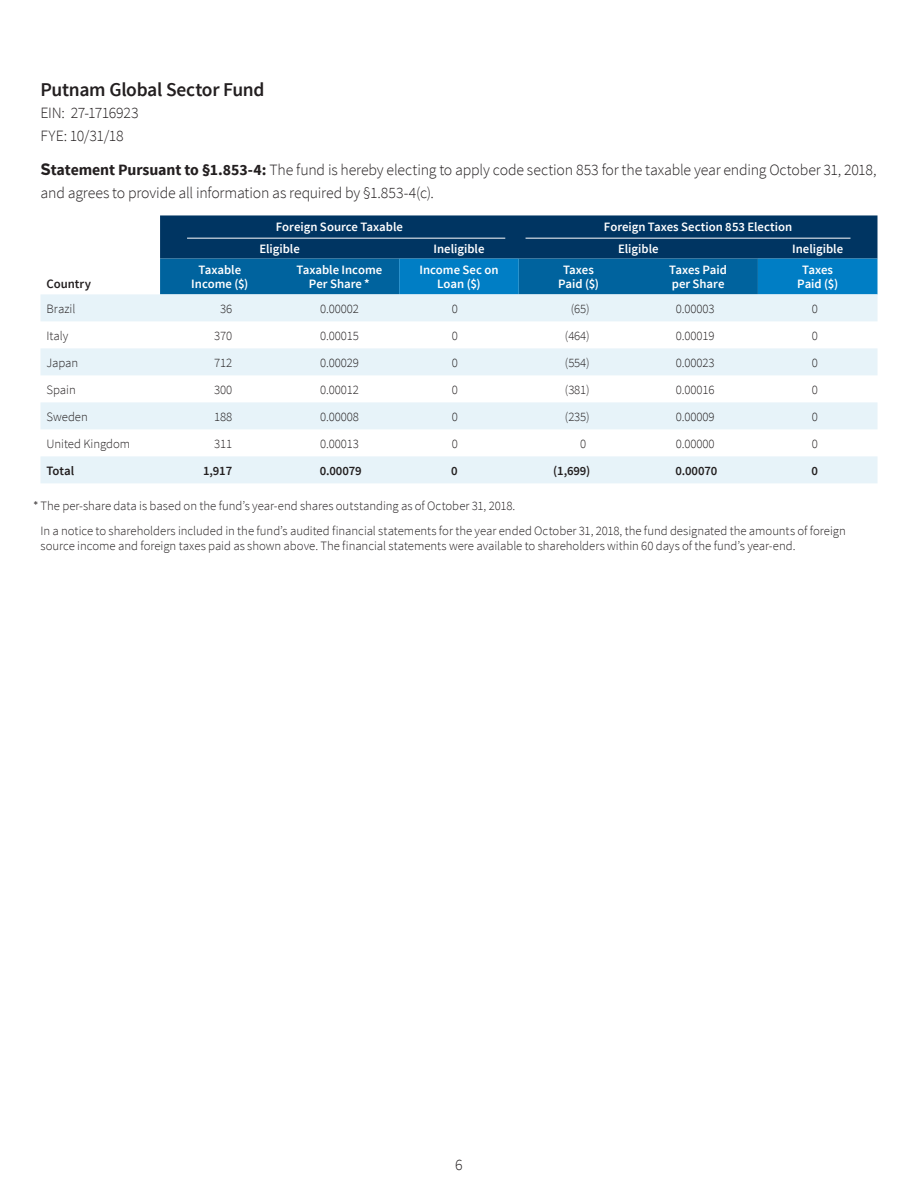
<style>
.page{position:relative;width:918px;height:1188px;background:#fff}
.page>*{position:absolute;margin:0;border:0;box-sizing:border-box;transform-origin:0 0}
.Headline_sub{font:600 19.5px "Source Sans Pro";letter-spacing:-.015em;color:#231f20}
.Body{font:300 15.75px/22.5px "Source Sans Pro";letter-spacing:-.01em;color:#231f20}
.Footnote{font:300 12.75px/15.8px "Source Sans Pro";letter-spacing:-.005em;color:#231f20}
.Table_nums_decimal{font:300 12.75px "Source Sans Pro";letter-spacing:-.01em;color:#231f20}
.Table_head{font:600 12.75px/13.5px "Source Sans Pro";color:#fff;text-align:center}
.Table_head_1{font:600 12.75px/13.5px "Source Sans Pro";color:#fff;text-align:center}
.Table_stub{font:300 12.75px "Source Sans Pro";letter-spacing:-.005em;color:#231f20}
.Table_nums_decimal-2{font:600 12.75px "Source Sans Pro";letter-spacing:-.01em;color:#231f20}
.Table_head_1-2{font:600 12.75px "Source Sans Pro";color:#231f20}
.Table_stub-2{font:600 12.75px "Source Sans Pro";letter-spacing:-.005em;color:#231f20}
.s1{font-family:"Gotham";font-weight:700;font-size:16.5px}
.s2{font-weight:700}
</style>
<div class="page">
<svg style="left:160px;top:215px;width:718px;height:79px;background:#035085"></svg>
<svg style="left:40px;top:294px;width:838px;height:135px;fill:#e7f3f9"></svg>
<div style="left:40px;top:456px;width:838px;height:27px;background:#e7f3f9"></div>
<hr style="left:187px;top:238px;width:318px;height:1px;background:#fff">
<hr style="left:526px;top:238px;width:325px;height:1px;background:#fff">
<p class="Headline_sub" style="left:40px;top:77px;width:226px">Putnam Global Sector Fund</p>
<p class="Body" style="left:40px;top:102px;width:100px">EIN: 27-1716923<br>FYE: 10/31/18</p>
<p class="Body" style="left:40px;top:159px;width:838px"><span class="s1">S</span><span class="s2">tatement Pursuant to §1.853-4:</span> The fund is hereby electing to apply code section 853 for the taxable year ending October 31, 2018, and agrees to provide all information as required by §1.853-4(c).</p>
<p class="Table_head" style="left:276px;top:220px;width:129px">Foreign Source Taxable</p>
<p class="Table_head" style="left:604px;top:220px;width:190px">Foreign Taxes Section 853 Election</p>
<p class="Table_head" style="left:259px;top:242px;width:42px">Eligible</p>
<p class="Table_head" style="left:434px;top:242px;width:52px">Ineligible</p>
<p class="Table_head" style="left:618px;top:242px;width:42px">Eligible</p>
<p class="Table_head" style="left:792px;top:242px;width:52px">Ineligible</p>
<p class="Table_head_1-2" style="left:46px;top:275px;width:46px">Country</p>
<p class="Table_head" style="left:191px;top:264px;width:59px">Taxable<br>Income ($)</p>
<p class="Table_head_1" style="left:297px;top:264px;width:87px">Taxable Income<br>Per Share *</p>
<p class="Table_head" style="left:419px;top:264px;width:81px">Income Sec on<br>Loan ($)</p>
<p class="Table_head_1" style="left:558px;top:264px;width:43px">Taxes<br>Paid ($)</p>
<p class="Table_head_1" style="left:669px;top:264px;width:59px;text-align:left">Taxes Paid per Share</p>
<p class="Table_head_1" style="left:797px;top:264px;width:43px">Taxes<br>Paid ($)</p>
<p class="Table_stub" style="left:46px;top:301px;width:30px">Brazil</p>
<p class="Table_nums_decimal" style="left:220px;top:301px;width:14px">36</p>
<p class="Table_nums_decimal" style="left:320px;top:301px;width:40px">0.00002</p>
<p class="Table_nums_decimal" style="left:452px;top:301px;width:8px">0</p>
<p class="Table_nums_decimal" style="left:571px;top:301px;width:20px">(65)</p>
<p class="Table_nums_decimal" style="left:676px;top:301px;width:40px">0.00003</p>
<p class="Table_nums_decimal" style="left:812px;top:301px;width:8px">0</p>
<p class="Table_stub" style="left:46px;top:328px;width:23px">Italy</p>
<p class="Table_nums_decimal" style="left:214px;top:328px;width:20px">370</p>
<p class="Table_nums_decimal" style="left:320px;top:328px;width:40px">0.00015</p>
<p class="Table_nums_decimal" style="left:452px;top:328px;width:8px">0</p>
<p class="Table_nums_decimal" style="left:565px;top:328px;width:26px">(464)</p>
<p class="Table_nums_decimal" style="left:676px;top:328px;width:40px">0.00019</p>
<p class="Table_nums_decimal" style="left:812px;top:328px;width:8px">0</p>
<p class="Table_stub" style="left:46px;top:355px;width:33px">Japan</p>
<p class="Table_nums_decimal" style="left:214px;top:355px;width:20px">712</p>
<p class="Table_nums_decimal" style="left:320px;top:355px;width:40px">0.00029</p>
<p class="Table_nums_decimal" style="left:452px;top:355px;width:8px">0</p>
<p class="Table_nums_decimal" style="left:565px;top:355px;width:26px">(554)</p>
<p class="Table_nums_decimal" style="left:676px;top:355px;width:40px">0.00023</p>
<p class="Table_nums_decimal" style="left:812px;top:355px;width:8px">0</p>
<p class="Table_stub" style="left:46px;top:382px;width:31px">Spain</p>
<p class="Table_nums_decimal" style="left:214px;top:382px;width:20px">300</p>
<p class="Table_nums_decimal" style="left:320px;top:382px;width:40px">0.00012</p>
<p class="Table_nums_decimal" style="left:452px;top:382px;width:8px">0</p>
<p class="Table_nums_decimal" style="left:565px;top:382px;width:26px">(381)</p>
<p class="Table_nums_decimal" style="left:676px;top:382px;width:40px">0.00016</p>
<p class="Table_nums_decimal" style="left:812px;top:382px;width:8px">0</p>
<p class="Table_stub" style="left:46px;top:409px;width:43px">Sweden</p>
<p class="Table_nums_decimal" style="left:214px;top:409px;width:20px">188</p>
<p class="Table_nums_decimal" style="left:320px;top:409px;width:40px">0.00008</p>
<p class="Table_nums_decimal" style="left:452px;top:409px;width:8px">0</p>
<p class="Table_nums_decimal" style="left:565px;top:409px;width:26px">(235)</p>
<p class="Table_nums_decimal" style="left:676px;top:409px;width:40px">0.00009</p>
<p class="Table_nums_decimal" style="left:812px;top:409px;width:8px">0</p>
<p class="Table_stub" style="left:46px;top:436px;width:85px">United Kingdom</p>
<p class="Table_nums_decimal" style="left:214px;top:436px;width:20px">311</p>
<p class="Table_nums_decimal" style="left:320px;top:436px;width:40px">0.00013</p>
<p class="Table_nums_decimal" style="left:452px;top:436px;width:8px">0</p>
<p class="Table_nums_decimal" style="left:580px;top:436px;width:8px">0</p>
<p class="Table_nums_decimal" style="left:676px;top:436px;width:40px">0.00000</p>
<p class="Table_nums_decimal" style="left:812px;top:436px;width:8px">0</p>
<p class="Table_stub-2" style="left:46px;top:462px;width:29px">Total</p>
<p class="Table_nums_decimal-2" style="left:203px;top:462px;width:31px">1,917</p>
<p class="Table_nums_decimal-2" style="left:320px;top:462px;width:43px">0.00079</p>
<p class="Table_nums_decimal-2" style="left:451px;top:462px;width:8px">0</p>
<p class="Table_nums_decimal-2" style="left:553px;top:462px;width:39px">(1,699)</p>
<p class="Table_nums_decimal-2" style="left:675px;top:462px;width:43px">0.00070</p>
<p class="Table_nums_decimal-2" style="left:812px;top:462px;width:8px">0</p>
<p class="Footnote" style="left:41px;top:498px;width:476px">The per-share data is based on the fund’s year-end shares outstanding as of October 31, 2018.</p>
<p class="Footnote" style="left:41px;top:523px;width:807px">In a notice to shareholders included in the fund’s audited financial statements for the year ended October 31, 2018, the fund designated the amounts of foreign source income and foreign taxes paid as shown above. The financial statements were available to shareholders within 60 days of the fund’s year-end.</p>
<p class="Body" style="left:455px;top:1153px;width:9px">6</p>
</div>
